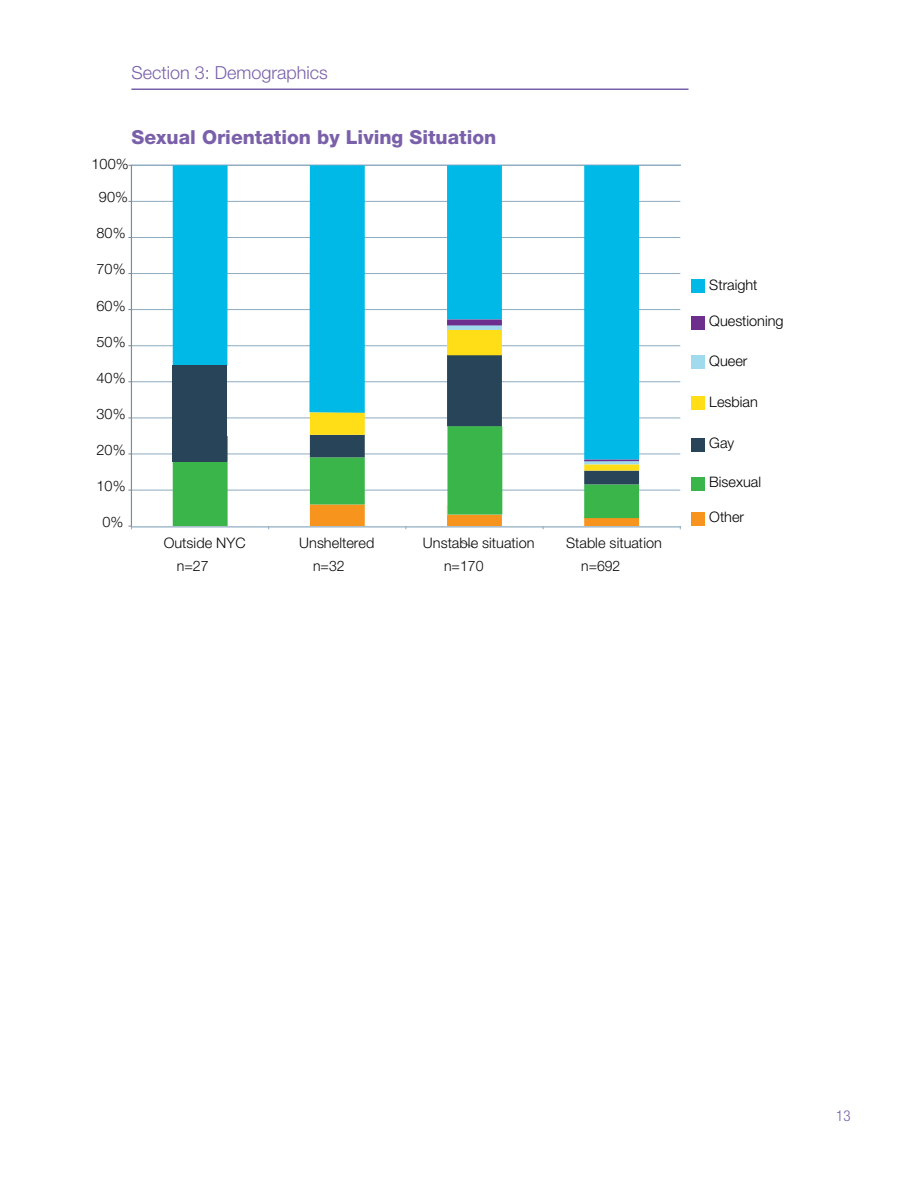
<style>
.page{position:relative;width:918px;height:1188px;background:#fff}
.page>*{position:absolute;margin:0;border:0;box-sizing:border-box;transform-origin:0 0}
.t1{font:800 19.35px "Helvetica Neue LT Pro";color:#7a60aa}
.t2{font:300 18px "Helvetica Neue LT Pro";color:#7960aa}
.t3{font:300 condensed 15px "Helvetica Neue LT Pro";color:#7960aa}
.t4{font:300 14.55px/22.6px "Helvetica Neue LT Pro";color:#0a0a0a}
.t5{font:300 14.55px "Helvetica Neue LT Pro";color:#000}
</style>
<div class="page">
<div style="left:692px;top:279px;width:13px;height:13px;background:#00b9e7"></div>
<div style="left:692px;top:316px;width:13px;height:13px;background:#6e2e8d"></div>
<div style="left:692px;top:356px;width:13px;height:13px;background:#9fdbed"></div>
<div style="left:692px;top:397px;width:13px;height:13px;background:#ffde17"></div>
<div style="left:692px;top:439px;width:13px;height:13px;background:#274459"></div>
<div style="left:692px;top:477px;width:13px;height:13px;background:#39b54a"></div>
<div style="left:692px;top:512px;width:13px;height:13px;background:#f7941e"></div>
<svg style="left:461px;top:542px;width:12px;height:5px"></svg>
<hr style="left:132px;top:201px;width:548px;height:1px;background:#8dabc0">
<hr style="left:132px;top:237px;width:548px;height:1px;background:#8dabc0">
<hr style="left:132px;top:273px;width:548px;height:1px;background:#8dabc0">
<hr style="left:132px;top:309px;width:548px;height:1px;background:#8dabc0">
<hr style="left:132px;top:345px;width:548px;height:1px;background:#8dabc0">
<hr style="left:132px;top:381px;width:548px;height:1px;background:#8dabc0">
<hr style="left:132px;top:417px;width:548px;height:1px;background:#8dabc0">
<hr style="left:132px;top:454px;width:548px;height:1px;background:#8dabc0">
<hr style="left:132px;top:490px;width:548px;height:1px;background:#8dabc0">
<div style="left:173px;top:462px;width:55px;height:63px;background:#39b54a"></div>
<svg style="left:173px;top:165px;width:466px;height:294px"></svg>
<hr style="left:131px;top:165px;width:1px;height:361px;background:#898989">
<svg style="left:310px;top:325px;width:329px;height:204px"></svg>
<div style="left:173px;top:366px;width:54px;height:96px;background:#274459"></div>
<hr style="left:131px;top:88px;width:557px;height:2px;background:#7960aa">
<p class="t2" style="left:131px;top:61px;width:198px">Section 3: Demographics</p>
<h1 class="t1" style="left:132px;top:126px;width:366px">Sexual Orientation by Living Situation</h1>
<p class="t4" style="left:91px;top:153px;width:39px">100%</p>
<p class="t4" style="left:99px;top:185px;width:31px">90%</p>
<p class="t4" style="left:97px;top:222px;width:31px">80%</p>
<p class="t4" style="left:97px;top:258px;width:31px">70%</p>
<p class="t4" style="left:97px;top:294px;width:31px">60%</p>
<p class="t4" style="left:97px;top:330px;width:31px">50%</p>
<p class="t4" style="left:97px;top:366px;width:31px">40%</p>
<p class="t4" style="left:97px;top:402px;width:31px">30%</p>
<p class="t4" style="left:97px;top:438px;width:31px">20%</p>
<p class="t4" style="left:97px;top:474px;width:31px">10%</p>
<p class="t4" style="left:102px;top:510px;width:22px">0%</p>
<p class="t4" style="left:177px;top:532px;width:70px;text-indent:-13px">Outside NYC n=27</p>
<p class="t4" style="left:313px;top:532px;width:63px;text-indent:-14px">Unsheltered n=32</p>
<p class="t4" style="left:444px;top:532px;width:92px;text-indent:-21px">Unstable situation n=170</p>
<p class="t4" style="left:581px;top:532px;width:82px;text-indent:-15px">Stable situation n=692</p>
<p class="t5" style="left:709px;top:275px;width:50px">Straight</p>
<p class="t5" style="left:709px;top:312px;width:76px">Questioning</p>
<p class="t5" style="left:709px;top:352px;width:40px">Queer</p>
<p class="t5" style="left:709px;top:393px;width:50px">Lesbian</p>
<p class="t5" style="left:709px;top:434px;width:26px">Gay</p>
<p class="t5" style="left:709px;top:473px;width:53px">Bisexual</p>
<p class="t5" style="left:709px;top:508px;width:36px">Other</p>
<p class="t3" style="left:836px;top:1107px;width:16px">13</p>
</div>
